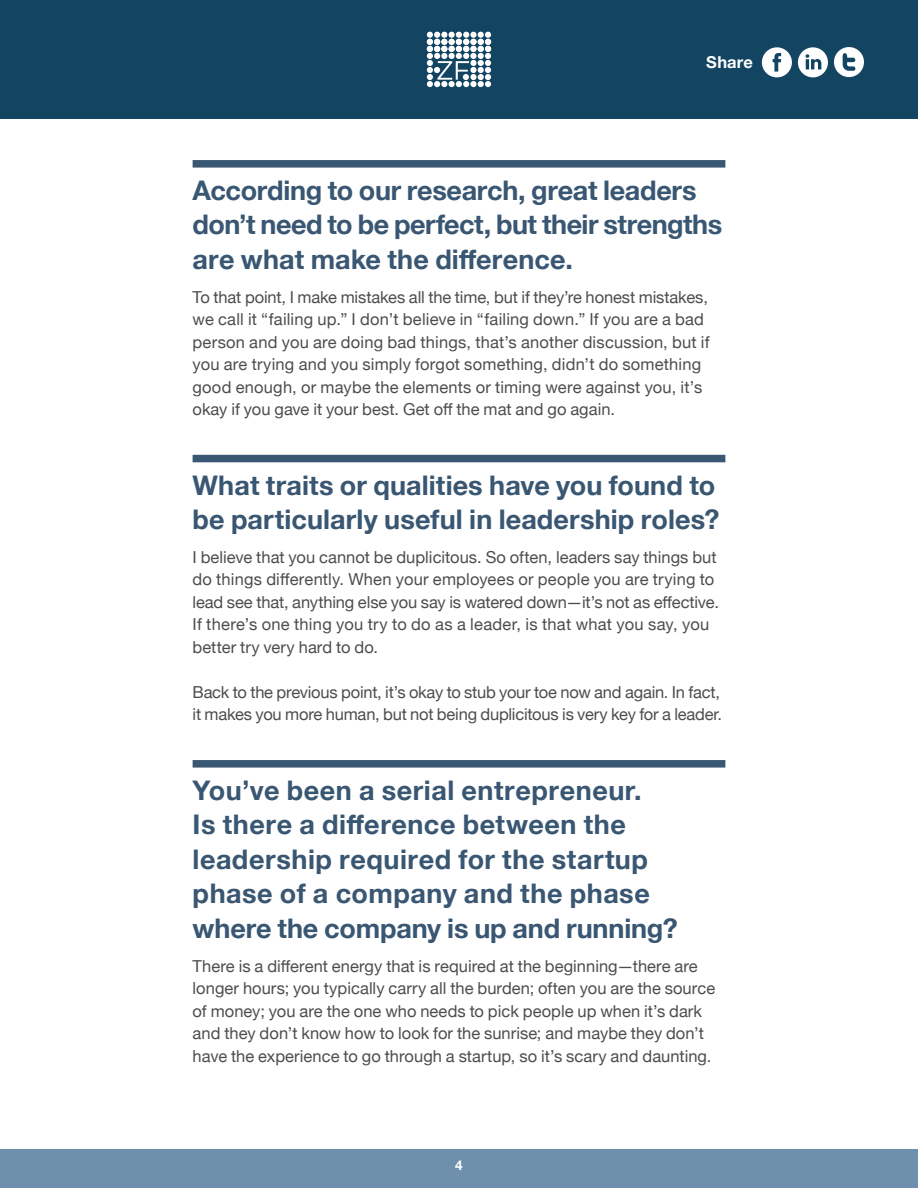
<style>
.page{position:relative;width:918px;height:1188px;background:#fff}
.page>*{position:absolute;margin:0;border:0;box-sizing:border-box;transform-origin:0 0}
.t1{font:700 27px/34.5px "Helvetica Neue";letter-spacing:.005em;color:#395672}
.t2{font:700 27px/34.5px "Helvetica Neue";letter-spacing:-.015em;color:#395672}
.t3{font:16.5px/22.5px "Helvetica Neue";color:#4d4d4f}
.t4{font:700 16.5px "Helvetica Neue LT Std";letter-spacing:.015em;color:#fff}
.t5{font:700 13.5px "Helvetica Neue LT Std";color:#fff}
</style>
<div class="page">
<div style="left:0;top:0;width:918px;height:119px;background:#134563"></div>
<div style="left:0;top:1149px;width:918px;height:39px;background:#6e90ac"></div>
<div style="left:470px;top:53px;width:7px;height:6px;background:#fff;border-radius:50%"></div>
<div style="left:470px;top:60px;width:7px;height:6px;background:#fff;border-radius:50%"></div>
<div style="left:470px;top:67px;width:7px;height:6px;background:#fff;border-radius:50%"></div>
<div style="left:470px;top:39px;width:7px;height:6px;background:#fff;border-radius:50%"></div>
<div style="left:470px;top:46px;width:7px;height:6px;background:#fff;border-radius:50%"></div>
<div style="left:470px;top:32px;width:7px;height:6px;background:#fff;border-radius:50%"></div>
<div style="left:470px;top:74px;width:7px;height:6px;background:#fff;border-radius:50%"></div>
<div style="left:470px;top:81px;width:7px;height:6px;background:#fff;border-radius:50%"></div>
<svg style="left:478px;top:32px;width:13px;height:55px"></svg>
<svg style="left:427px;top:32px;width:42px;height:55px"></svg>
<svg style="left:798px;top:47px;width:30px;height:30px"></svg>
<svg style="left:834px;top:47px;width:30px;height:30px"></svg>
<svg style="left:762px;top:47px;width:30px;height:30px"></svg>
<div style="left:193px;top:160px;width:532px;height:8px;background:#395672"></div>
<div style="left:193px;top:455px;width:532px;height:7px;background:#395672"></div>
<div style="left:193px;top:760px;width:532px;height:8px;background:#395672"></div>
<p class="t4" style="left:706px;top:52px;width:48px">Share</p>
<h1 class="t2" style="left:193px;top:174px;width:531px">According to our research, great leaders don’t need to be perfect, but their strengths are what make the difference.</h1>
<p class="t3" style="left:193px;top:287px;width:519px">To that point, I make mistakes all the time, but if they’re honest mistakes, we call it “failing up.” I don’t believe in “failing down.” If you are a bad person and you are doing bad things, that’s another discussion, but if you are trying and you simply forgot something, didn’t do something good enough, or maybe the elements or timing were against you, it’s okay if you gave it your best. Get off the mat and go again.</p>
<h1 class="t1" style="left:193px;top:469px;width:528px">What traits or qualities have you found to be particularly useful in leadership roles?</h1>
<p class="t3" style="left:193px;top:547px;width:528px">I believe that you cannot be duplicitous. So often, leaders say things but do things differently. When your employees or people you are trying to lead see that, anything else you say is watered down—it’s not as effective.<br>If there’s one thing you try to do as a leader, is that what you say, you better try very hard to do.</p>
<p class="t3" style="left:193px;top:682px;width:531px">Back to the previous point, it’s okay to stub your toe now and again. In fact, it makes you more human, but not being duplicitous is very key for a leader.</p>
<h1 class="t1" style="left:193px;top:774px;width:487px">You’ve been a serial entrepreneur.<br>Is there a difference between the leadership required for the startup phase of a company and the phase where the company is up and running?</h1>
<p class="t3" style="left:193px;top:956px;width:524px">There is a different energy that is required at the beginning—there are longer hours; you typically carry all the burden; often you are the source of money; you are the one who needs to pick people up when it’s dark and they don’t know how to look for the sunrise; and maybe they don’t have the experience to go through a startup, so it’s scary and daunting.</p>
<p class="t5" style="left:455px;top:1157px;width:9px">4</p>
</div>
